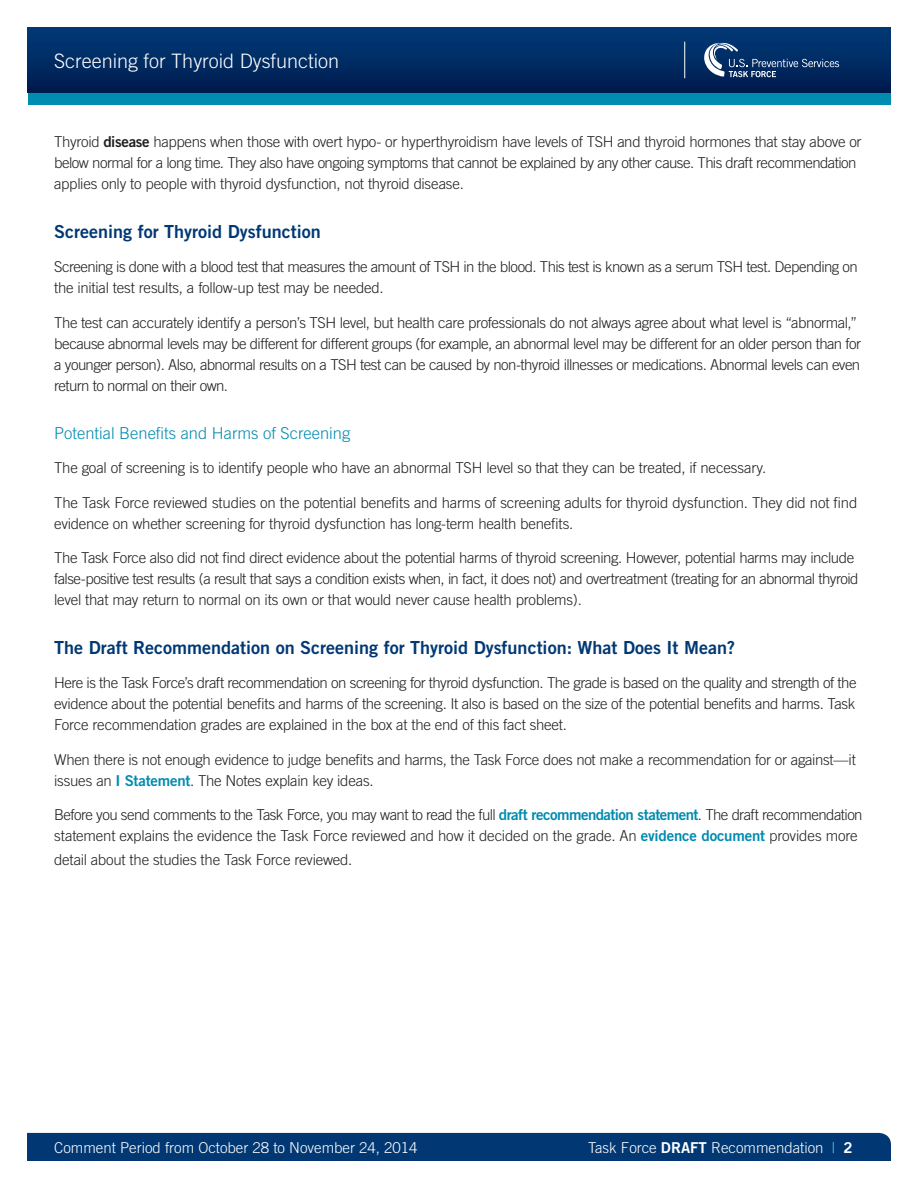
<style>
.page{position:relative;width:918px;height:1188px;background:#fff}
.page>*{position:absolute;margin:0;border:0;box-sizing:border-box;transform-origin:0 0}
.t1{font:300 19.8px "Trade Gothic";color:#fff}
.t2{font:18px "Trade Gothic Bold Two";color:#013874}
.t3{font:300 16.5px "Trade Gothic";color:#008bb0}
.t4{font:300 15px/21px "Trade Gothic";letter-spacing:-.025em;color:#231f20}
.t5{font:300 15px "Trade Gothic";color:#fff}
.s1{font-family:"Trade Gothic Bold Two";font-weight:400}
.s2{font-family:"Trade Gothic Bold Two";font-weight:400;color:#008bb0}
.s3{color:#71cee1}
</style>
<div class="page">
<div style="left:27px;top:1133px;width:864px;height:28px;background:#013874"></div>
<div style="left:28px;top:27px;width:862px;height:66px;background:linear-gradient(to bottom,#013c79,#001b4e)"></div>
<svg style="left:702px;top:43px;width:137px;height:34px;background:#284d7c"></svg>
<hr style="left:684px;top:42px;width:1px;height:36px;background:#fff">
<div style="left:28px;top:93px;width:862px;height:12px;background:#008bb0"></div>
<h1 class="t1" style="left:54px;top:49px;width:286px">Screening for Thyroid Dysfunction</h1>
<p class="t4" style="left:54px;top:131px;width:809px">Thyroid <span class="s1">disease</span> happens when those with overt hypo- or hyperthyroidism have levels of TSH and thyroid hormones that stay above or below normal for a long time. They also have ongoing symptoms that cannot be explained by any other cause. This draft recommendation applies only to people with thyroid dysfunction, not thyroid disease.</p>
<h1 class="t2" style="left:54px;top:220px;width:268px">Screening for Thyroid Dysfunction</h1>
<p class="t4" style="left:54px;top:256px;width:805px">Screening is done with a blood test that measures the amount of TSH in the blood. This test is known as a serum TSH test. Depending on the initial test results, a follow-up test may be needed.</p>
<p class="t4" style="left:54px;top:311px;width:808px">The test can accurately identify a person’s TSH level, but health care professionals do not always agree about what level is “abnormal,” because abnormal levels may be different for different groups (for example, an abnormal level may be different for an older person than for a younger person). Also, abnormal results on a TSH test can be caused by non-thyroid illnesses or medications. Abnormal levels can even return to normal on their own.</p>
<h2 class="t3" style="left:54px;top:423px;width:298px">Potential Benefits and Harms of Screening</h2>
<p class="t4" style="left:54px;top:457px;width:714px">The goal of screening is to identify people who have an abnormal TSH level so that they can be treated, if necessary.</p>
<p class="t4" style="left:54px;top:491px;width:805px">The Task Force reviewed studies on the potential benefits and harms of screening adults for thyroid dysfunction. They did not find evidence on whether screening for thyroid dysfunction has long-term health benefits.</p>
<p class="t4" style="left:54px;top:547px;width:806px">The Task Force also did not find direct evidence about the potential harms of thyroid screening. However, potential harms may include false-positive test results (a result that says a condition exists when, in fact, it does not) and overtreatment (treating for an abnormal thyroid level that may return to normal on its own or that would never cause health problems).</p>
<h1 class="t2" style="left:54px;top:636px;width:682px">The Draft Recommendation on Screening for Thyroid Dysfunction: What Does It Mean?</h1>
<p class="t4" style="left:54px;top:672px;width:804px;text-align:justify">Here is the Task Force’s draft recommendation on screening for thyroid dysfunction. The grade is based on the quality and strength of the evidence about the potential benefits and harms of the screening. It also is based on the size of the potential benefits and harms. Task Force recommendation grades are explained in the box at the end of this fact sheet.</p>
<p class="t4" style="left:54px;top:749px;width:803px">When there is not enough evidence to judge benefits and harms, the Task Force does not make a recommendation for or against—it issues an <span class="s2">I Statement</span>. The Notes explain key ideas.</p>
<p class="t4" style="left:54px;top:804px;width:810px">Before you send comments to the Task Force, you may want to read the full <span class="s2">draft recommendation statement</span>. The draft recommendation statement explains the evidence the Task Force reviewed and how it decided on the grade. An <span class="s2">evidence document</span> provides more</p>
<p class="t4" style="left:54px;top:849px;width:300px">detail about the studies the Task Force reviewed.</p>
<p class="t5" style="left:54px;top:1138px;width:365px">Comment Period from October 28 to November 24, 2014</p>
<p class="t5" style="left:588px;top:1138px;width:266px">Task Force <span class="s1">DRAFT</span> Recommendation <span class="s3">|</span> <span class="s1">2</span></p>
</div>
